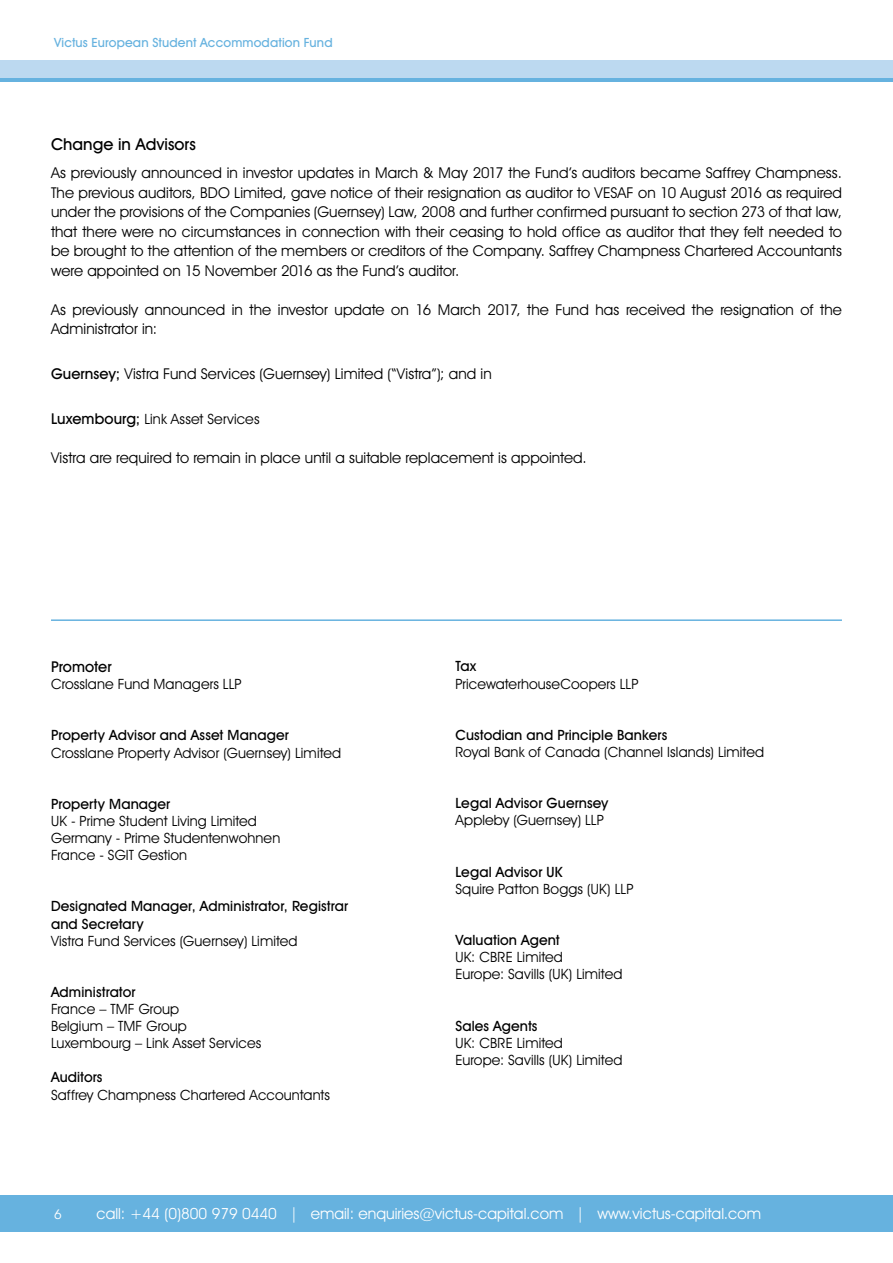
<style>
.page{position:relative;width:893px;height:1263px;background:#fff}
.page>*{position:absolute;margin:0;border:0;box-sizing:border-box;transform-origin:0 0}
.t1{font:500 19.05px "Avant Garde IT Cby BT";color:#fff}
.t2{font:500 16.5px "Avant Garde IT Cby BT";color:#000}
.t3{font:15.45px "Avant Garde IT Cby BT";color:#fff}
.t4{font:15px/19.5px "Avant Garde IT Cby BT";letter-spacing:.005em;color:#000;text-align:justify}
.t5{font:500 15px "Avant Garde IT Cby BT";letter-spacing:-.005em;color:#000}
.t6{font:14.25px/17.1px "Avant Garde IT Cby BT";letter-spacing:.01em;color:#000}
.t7{font:500 14.25px/17.1px "Avant Garde IT Cby BT";letter-spacing:.01em;color:#000}
.t8{font:13.5px "Avant Garde IT Cby BT";color:#fff}
.t9{font:500 12.75px "Avant Garde IT Cby BT";letter-spacing:.01em;color:#66b2df}
.s1{font-weight:500}
.s2{font-weight:500;font-size:15px}
</style>
<div class="page">
<div style="left:0;top:77px;width:893px;height:5px;background:#66b2df"></div>
<div style="left:0;top:60px;width:893px;height:17px;background:#bcd9f0"></div>
<hr style="left:51px;top:619px;width:791px;height:2px;background:#66b2df">
<div style="left:0;top:1195px;width:893px;height:36px;background:#66b2df"></div>
<p class="t9" style="left:54px;top:34px;width:280px">Victus European Student Accommodation Fund</p>
<p class="t2" style="left:51px;top:134px;width:146px">Change in Advisors</p>
<p class="t4" style="left:51px;top:163px;width:792px">As previously announced in investor updates in March &amp; May 2017 the Fund’s auditors became Saffrey Champness.<br>The previous auditors, BDO Limited, gave notice of their resignation as auditor to VESAF on 10 August 2016 as required under the provisions of the Companies (Guernsey) Law, 2008 and further confirmed pursuant to section 273 of that law, that there were no circumstances in connection with their ceasing to hold office as auditor that they felt needed to be brought to the attention of the members or creditors of the Company. Saffrey Champness Chartered Accountants were appointed on 15 November 2016 as the Fund’s auditor.</p>
<p class="t4" style="left:51px;top:299px;width:792px">As previously announced in the investor update on 16 March 2017, the Fund has received the resignation of the<br>Administrator in:</p>
<p class="t4" style="left:51px;top:364px;width:442px"><span class="s1">Guernsey;</span> Vistra Fund Services (Guernsey) Limited (“Vistra”); and in</p>
<p class="t6" style="left:51px;top:410px;width:210px"><span class="s2">Luxembourg;</span> Link Asset Services</p>
<p class="t4" style="left:51px;top:448px;width:537px">Vistra are required to remain in place until a suitable replacement is appointed.</p>
<p class="t5" style="left:51px;top:657px;width:62px">Promoter</p>
<p class="t6" style="left:51px;top:675px;width:192px">Crosslane Fund Managers LLP</p>
<p class="t7" style="left:51px;top:727px;width:239px">Property Advisor and Asset Manager</p>
<p class="t6" style="left:51px;top:744px;width:292px">Crosslane Property Advisor (Guernsey) Limited</p>
<p class="t7" style="left:51px;top:795px;width:121px">Property Manager</p>
<p class="t6" style="left:51px;top:812px;width:231px">UK - Prime Student Living Limited<br>Germany - Prime Studentenwohnen<br>France - SGIT Gestion</p>
<p class="t7" style="left:51px;top:898px;width:299px">Designated Manager, Administrator, Registrar and Secretary</p>
<p class="t6" style="left:51px;top:932px;width:248px">Vistra Fund Services (Guernsey) Limited</p>
<p class="t7" style="left:51px;top:983px;width:86px">Administrator</p>
<p class="t6" style="left:51px;top:1000px;width:212px">France – TMF Group<br>Belgium – TMF Group<br>Luxembourg – Link Asset Services</p>
<p class="t7" style="left:51px;top:1069px;width:53px">Auditors</p>
<p class="t6" style="left:51px;top:1086px;width:281px">Saffrey Champness Chartered Accountants</p>
<p class="t7" style="left:455px;top:658px;width:22px">Tax</p>
<p class="t6" style="left:455px;top:675px;width:185px">PricewaterhouseCoopers LLP</p>
<p class="t7" style="left:455px;top:726px;width:213px">Custodian and Principle Bankers</p>
<p class="t6" style="left:455px;top:743px;width:310px">Royal Bank of Canada (Channel Islands) Limited</p>
<p class="t7" style="left:455px;top:794px;width:155px">Legal Advisor Guernsey</p>
<p class="t6" style="left:455px;top:812px;width:150px">Appleby (Guernsey) LLP</p>
<p class="t7" style="left:455px;top:863px;width:109px">Legal Advisor UK</p>
<p class="t6" style="left:455px;top:880px;width:180px">Squire Patton Boggs (UK) LLP</p>
<p class="t7" style="left:455px;top:931px;width:106px">Valuation Agent</p>
<p class="t6" style="left:455px;top:948px;width:168px">UK: CBRE Limited<br>Europe: Savills (UK) Limited</p>
<p class="t7" style="left:455px;top:1017px;width:84px">Sales Agents</p>
<p class="t6" style="left:455px;top:1034px;width:168px">UK: CBRE Limited<br>Europe: Savills (UK) Limited</p>
<p class="t1" style="left:63px;top:1198px;width:207px">www.victus-capital.com</p>
<p class="t8" style="left:54px;top:1206px;width:9px">6</p>
<p class="t3" style="left:96px;top:1204px;width:666px">call: +44 (0)800 979 0440 | email: enquiries@victus-capital.com | www.victus-capital.com</p>
</div>
